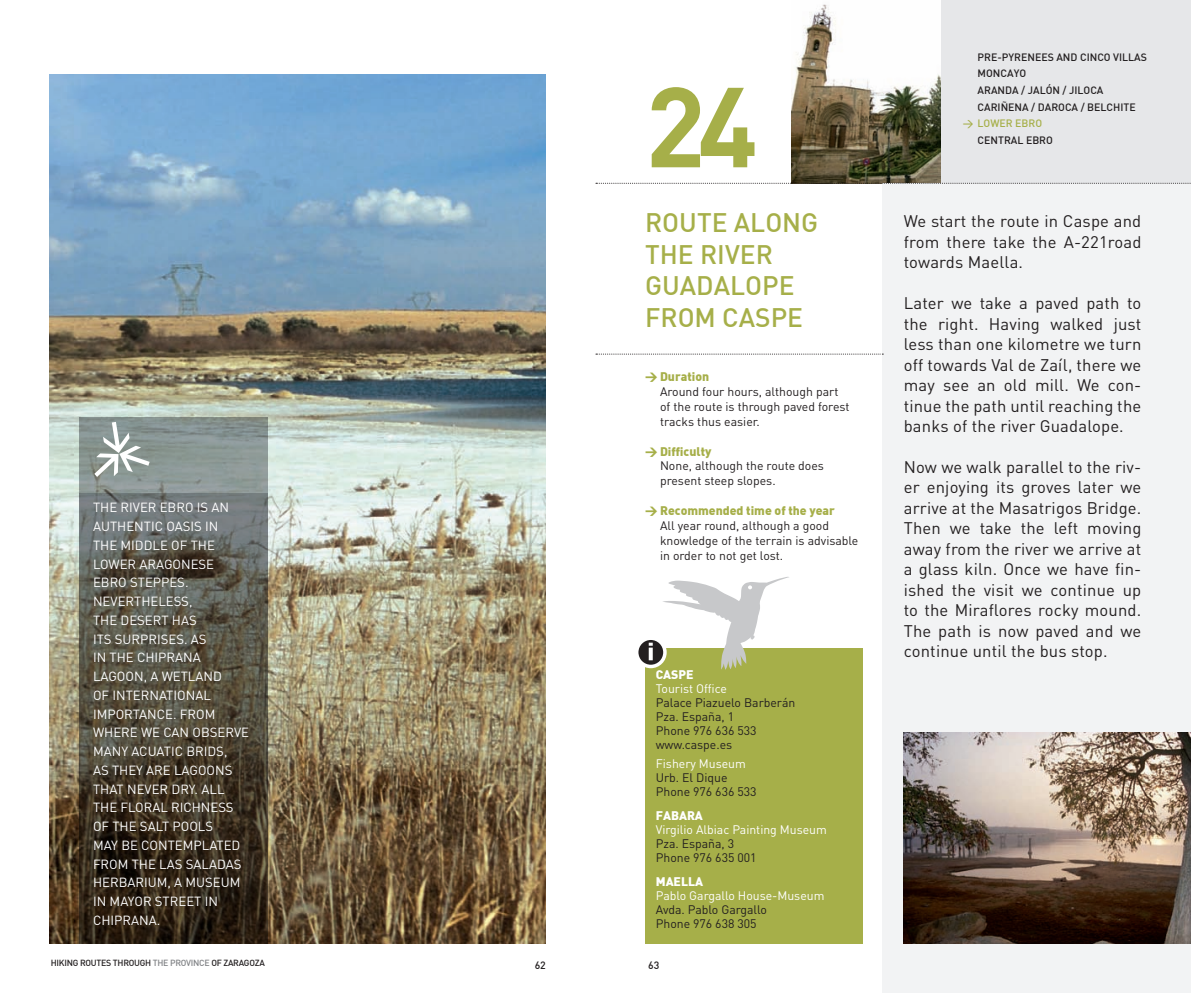
<style>
.page{position:relative;width:1191px;height:993px;background:#fff}
.page>*{position:absolute;margin:0;border:0;box-sizing:border-box;transform-origin:0 0}
.t1{font:700 111.65px "DIN";color:#a6af49}
.t2{font:500 26.25px/31.5px "DIN";color:#a6af49}
.t3{font:16.62px/20.5px "DIN";letter-spacing:.01em;color:#231f20;text-align:justify}
.t4{font:13.12px/18.7px "DIN";color:#fff}
.t5{font:12.25px/14px "DIN";color:#231f20}
.t6{font:12.25px "DIN";color:#fff}
.t7{font:900 12.25px "DIN";color:#a6af49}
.t8{font:900 12.25px "DIN";color:#fff}
.t9{font:500 10.5px/16.6px "DIN";color:#231f20}
.t10{font:500 10.5px "DIN";color:#a6af49}
.t11{font:500 8.75px "DIN";letter-spacing:-.03em;color:#231f20}
.s1{color:#808285}
</style>
<div class="page">
<img style="left:791px;top:4px;width:150px;height:179px">
<div style="left:941px;top:0;width:250px;height:184px;background:#e6e7e9"></div>
<div style="left:882px;top:184px;width:309px;height:808px;background:#f2f3f4"></div>
<img style="left:50px;top:74px;width:496px;height:869px">
<svg style="left:79px;top:417px;width:189px;height:526px;background:#534f44"></svg>
<svg style="left:94px;top:421px;width:56px;height:55px"></svg>
<svg style="left:596px;top:353px;width:287px;height:1px"></svg>
<img style="left:903px;top:732px;width:288px;height:211px">
<div style="left:646px;top:647px;width:217px;height:296px;background:#a6af49"></div>
<div style="left:636px;top:638px;width:29px;height:28px;background:#231f20;border-radius:50%"></div>
<div style="left:635px;top:636px;width:31px;height:32px;border:4px solid #fff;border-radius:50%"></div>
<svg style="left:648px;top:642px;width:5px;height:3px"></svg>
<div style="left:648px;top:647px;width:5px;height:13px;background:#fff"></div>
<svg style="left:662px;top:576px;width:127px;height:93px"></svg>
<svg style="left:596px;top:183px;width:595px;height:1px"></svg>
<h1 class="t1" style="left:645px;top:54px;width:114px">24</h1>
<p class="t4" style="left:93px;top:498px;width:44px">The River</p>
<p class="t4" style="left:160px;top:498px;width:17px">Ebro</p>
<p class="t4" style="left:197px;top:498px;width:24px">is an</p>
<p class="t4" style="left:93px;top:516px;width:9px">authentic</p>
<p class="t4" style="left:166px;top:516px;width:8px">oasis</p>
<p class="t4" style="left:205px;top:516px;width:7px">in</p>
<p class="t4" style="left:93px;top:535px;width:9px">the</p>
<p class="t4" style="left:120px;top:535px;width:9px">middle</p>
<p class="t4" style="left:171px;top:535px;width:29px">of the</p>
<p class="t4" style="left:93px;top:554px;width:64px">lower Aragonese<br>Ebro</p>
<p class="t4" style="left:130px;top:573px;width:9px">steppes</p>
<p class="t4" style="left:185px;top:573px;width:5px">.</p>
<p class="t4" style="left:93px;top:591px;width:19px">Nevertheless</p>
<p class="t4" style="left:189px;top:591px;width:5px">,</p>
<p class="t4" style="left:93px;top:610px;width:9px">the</p>
<p class="t4" style="left:120px;top:610px;width:9px">desert</p>
<p class="t4" style="left:172px;top:610px;width:9px">has</p>
<p class="t4" style="left:93px;top:629px;width:31px">its surprises</p>
<p class="t4" style="left:184px;top:629px;width:23px">. As</p>
<p class="t4" style="left:93px;top:647px;width:26px">in the</p>
<p class="t4" style="left:137px;top:647px;width:18px">Chiprana</p>
<p class="t4" style="left:93px;top:666px;width:9px">lagoon</p>
<p class="t4" style="left:144px;top:666px;width:39px">, a wetland</p>
<p class="t4" style="left:93px;top:685px;width:28px">of international importance</p>
<p class="t4" style="left:173px;top:704px;width:24px">. From</p>
<p class="t4" style="left:93px;top:722px;width:21px">where</p>
<p class="t4" style="left:141px;top:722px;width:32px">we can</p>
<p class="t4" style="left:192px;top:722px;width:9px">observe</p>
<p class="t4" style="left:93px;top:741px;width:10px">many</p>
<p class="t4" style="left:131px;top:741px;width:9px">acuatic</p>
<p class="t4" style="left:186px;top:741px;width:9px">brids</p>
<p class="t4" style="left:224px;top:741px;width:5px">,</p>
<p class="t4" style="left:93px;top:760px;width:28px">as they</p>
<p class="t4" style="left:146px;top:760px;width:9px">are</p>
<p class="t4" style="left:174px;top:760px;width:10px">lagoons</p>
<p class="t4" style="left:93px;top:779px;width:9px">that</p>
<p class="t4" style="left:127px;top:779px;width:9px">never</p>
<p class="t4" style="left:171px;top:779px;width:46px">dry. All</p>
<p class="t4" style="left:93px;top:797px;width:9px">the</p>
<p class="t4" style="left:120px;top:797px;width:9px">floral</p>
<p class="t4" style="left:171px;top:797px;width:9px">richness</p>
<p class="t4" style="left:93px;top:816px;width:29px">of the</p>
<p class="t4" style="left:140px;top:816px;width:9px">salt</p>
<p class="t4" style="left:173px;top:816px;width:9px">pools</p>
<p class="t4" style="left:93px;top:835px;width:9px">may</p>
<p class="t4" style="left:121px;top:835px;width:30px">be contemplated</p>
<p class="t4" style="left:93px;top:853px;width:10px">from</p>
<p class="t4" style="left:132px;top:853px;width:9px">the</p>
<p class="t4" style="left:159px;top:853px;width:44px">Las Saladas</p>
<p class="t4" style="left:93px;top:872px;width:18px">Herbarium</p>
<p class="t4" style="left:167px;top:872px;width:28px">, a museum</p>
<p class="t4" style="left:93px;top:891px;width:36px">in Mayor</p>
<p class="t4" style="left:155px;top:891px;width:17px">Street</p>
<p class="t4" style="left:205px;top:891px;width:7px">in</p>
<p class="t4" style="left:93px;top:910px;width:18px">Chiprana</p>
<p class="t4" style="left:157px;top:910px;width:5px">.</p>
<h2 class="t2" style="left:645px;top:206px;width:175px">ROUTE ALONG<br>TH E RIVER<br>GUADALOPE<br>FROM CASPE</h2>
<p class="t7" style="left:645px;top:368px;width:66px">&gt; Duration</p>
<p class="t5" style="left:660px;top:384px;width:191px;line-height:14.9px">Around four hours, although part of the route is through paved forest tracks thus easier.</p>
<p class="t7" style="left:645px;top:443px;width:68px">&gt; Difficulty</p>
<p class="t5" style="left:660px;top:458px;width:165px;line-height:14.9px">None, although the route does present steep slopes.</p>
<p class="t7" style="left:645px;top:502px;width:191px">&gt; Recommended time of the year</p>
<p class="t5" style="left:660px;top:517px;width:200px;line-height:14.9px">All year round, although a good knowledge of the terrain is advisable in order to not get lost.</p>
<p class="t8" style="left:656px;top:666px;width:16px">Caspe</p>
<p class="t6" style="left:656px;top:680px;width:73px">Tourist Office</p>
<p class="t5" style="left:656px;top:695px;width:141px">Palace Piazuelo Barberán<br>Pza. España, 1<br>Phone 976 636 533 www.caspe.es</p>
<p class="t6" style="left:656px;top:755px;width:92px">Fishery Museum</p>
<p class="t5" style="left:656px;top:770px;width:102px">Urb. El Dique<br>Phone 976 636 533</p>
<p class="t8" style="left:656px;top:806px;width:17px">Fabara</p>
<p class="t6" style="left:656px;top:821px;width:173px">Virgilio Albiac Painting Museum</p>
<p class="t5" style="left:656px;top:835px;width:102px">Pza. España, 3<br>Phone 976 635 001</p>
<p class="t8" style="left:656px;top:872px;width:19px">Maella</p>
<p class="t6" style="left:656px;top:887px;width:170px">Pablo Gargallo House-Museum</p>
<p class="t5" style="left:656px;top:901px;width:113px">Avda. Pablo Gargallo<br>Phone 976 638 305</p>
<p class="t11" style="left:51px;top:957px;width:215px">HIKING ROUTES THROUGH <span class="s1">TH E PROVINCE</span> OF ZARAGOZA</p>
<p class="t9" style="left:534px;top:955px;width:13px">62</p>
<p class="t9" style="left:648px;top:956px;width:13px">63</p>
<p class="t9" style="left:977px;top:48px;width:51px">PRE-PYRENEES</p>
<p class="t9" style="left:1056px;top:48px;width:31px">AN D CINCO</p>
<p class="t9" style="left:1113px;top:48px;width:7px">VILLAS</p>
<p class="t9" style="left:977px;top:65px;width:17px">MONCA</p>
<p class="t9" style="left:962px;top:65px;width:119px;text-indent:51px">YO<br>ARAN DA / JALÓN / JILOCA<br>CA</p>
<p class="t9" style="left:990px;top:98px;width:26px">RIÑENA</p>
<p class="t9" style="left:1031px;top:98px;width:35px">/ DAROCA</p>
<p class="t9" style="left:1080px;top:98px;width:21px">/ BELC</p>
<p class="t9" style="left:1113px;top:98px;width:13px">HITE</p>
<p class="t10" style="left:962px;top:117px;width:80px">&gt; LOWER EBRO</p>
<p class="t9" style="left:962px;top:131px;width:10px">CENT</p>
<p class="t9" style="left:1004px;top:131px;width:49px">RAL EBRO</p>
<p class="t3" style="left:903px;top:210px;width:239px">We start the route in Caspe and from there take the A-221road towards Maella.</p>
<p class="t3" style="left:903px;top:292px;width:239px">Later we take a paved path to the right. Having walked just less than one kilometre we turn off towards Val de Zaíl, there we may see an old mill. We con&shy;tinue the path until reaching the banks of the river Guadalope.</p>
<p class="t3" style="left:903px;top:456px;width:239px">Now we walk parallel to the riv&shy;er enjoying its groves later we arrive at the Masatrigos Bridge.<br>Then we take the left moving away from the river we arrive at a glass kiln. Once we have fin&shy;ished the visit we continue up to the Miraflores rocky mound.<br>The path is now paved and we continue until the bus stop.</p>
</div>
